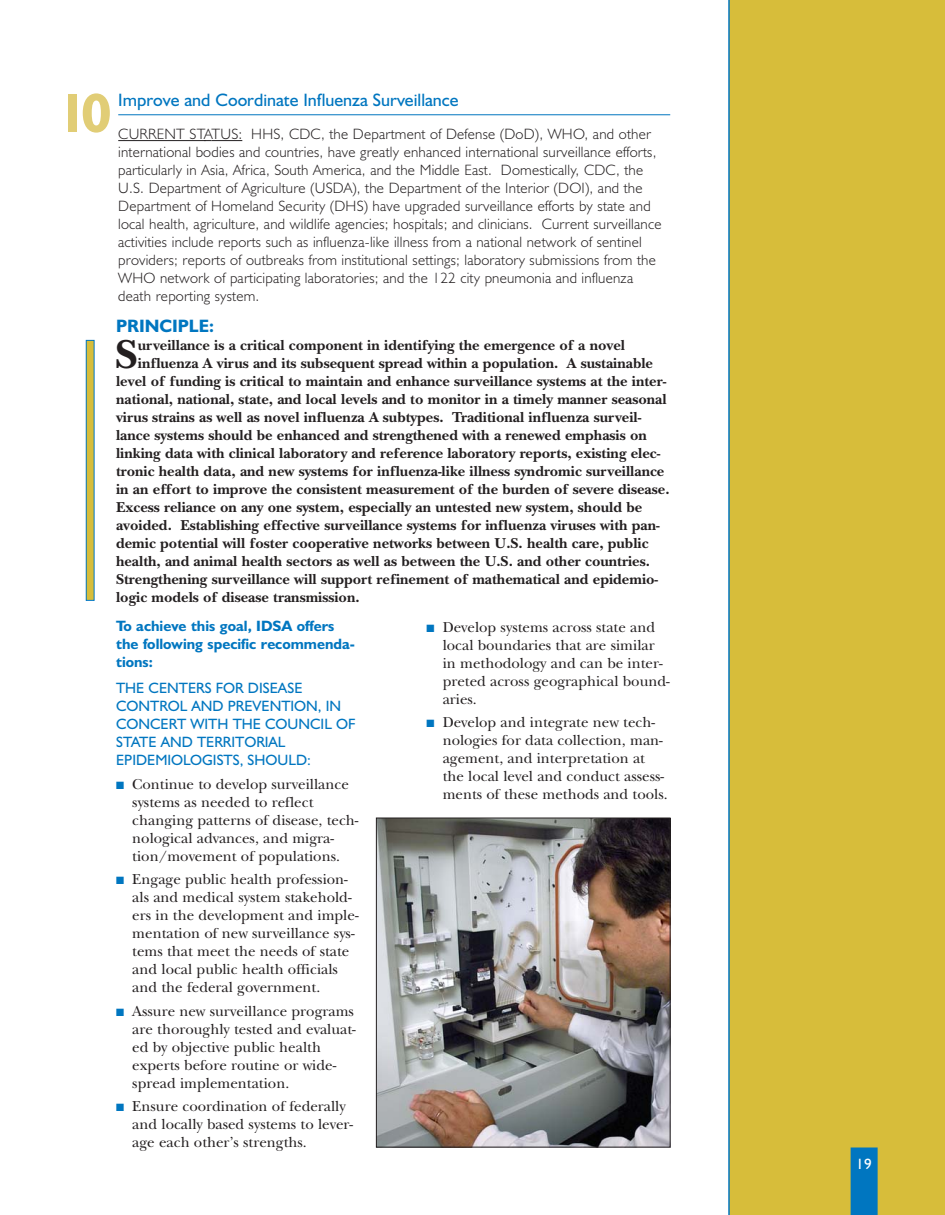
<style>
.page{position:relative;width:945px;height:1215px;background:#fff}
.page>*{position:absolute;margin:0;border:0;box-sizing:border-box;transform-origin:0 0}
.t1{font:700 55.5px "Humanist 521 BT";color:#e1cd76}
.t2{font:700 42.3px "New Baskerville";color:#231f20}
.t3{font:18px "Humanist 521 BT";color:#0076c0}
.t4{font:700 18px "Humanist 521 BT";color:#0076c0}
.t5{font:700 15px "New Baskerville";color:#231f20}
.t6{font:15px/18px "New Baskerville";color:#231f20}
.t7{font:300 15px/18px "Humanist 521 BT";letter-spacing:.015em;color:#231f20}
.t8{font:15px/18px "Humanist 521 BT";color:#0076c0}
.t9{font:700 15px/18px "Humanist 521 BT";color:#0076c0}
.t10{font:15px "Humanist 521 BT";color:#fff}
.s1{color:#0076c0}
</style>
<div class="page">
<div style="left:729px;top:0;width:216px;height:1215px;background:#d7bd3a"></div>
<div style="left:851px;top:1148px;width:27px;height:67px;background:#0076c0"></div>
<hr style="left:728px;top:0;width:2px;height:1215px;background:#0076c0">
<hr style="left:118px;top:114px;width:552px;height:1px;background:#0076c0">
<hr style="left:118px;top:140px;width:88px;height:1px;background:#231f20">
<hr style="left:212px;top:140px;width:30px;height:1px;background:#231f20">
<img style="left:378px;top:820px;width:291px;height:325px">
<div style="left:376px;top:818px;width:295px;height:329px;border:1px solid #231f20"></div>
<div style="left:86px;top:340px;width:8px;height:260px;background:#d7bd3a"></div>
<div style="left:86px;top:340px;width:9px;height:261px;border:1px solid #0076c0"></div>
<h1 class="t1" style="left:57px;top:94px;width:56px">10</h1>
<p class="t3" style="left:118px;top:94px;width:342px">Improve and Coordinate Influenza Surveillance</p>
<p class="t7" style="left:118px;top:127px;width:545px">CURRENT STATUS: HHS, CDC, the Department of Defense (DoD), WHO, and other international bodies and countries, have greatly enhanced international surveillance efforts, particularly in Asia, Africa, South America, and the Middle East. Domestically, CDC, the U.S. Department of Agriculture (USDA), the Department of the Interior (DOI), and the Department of Homeland Security (DHS) have upgraded surveillance efforts by state and local health, agriculture, and wildlife agencies; hospitals; and clinicians. Current surveillance activities include reports such as influenza-like illness from a national network of sentinel providers; reports of outbreaks from institutional settings; laboratory submissions from the WHO network of participating laboratories; and the 122 city pneumonia and influenza death reporting system.</p>
<p class="t4" style="left:116px;top:319px;width:99px">PRINCIPLE:</p>
<h2 class="t2" style="left:115px;top:339px;width:24px">S</h2>
<p class="t5" style="left:138px;top:340px;width:489px">urveillance is a critical component in identifying the emergence of a novel</p>
<p class="t5" style="left:138px;top:358px;width:517px">influenza A virus and its subsequent spread within a population. A sustainable</p>
<p class="t5" style="left:116px;top:376px;width:552px">level of funding is critical to maintain and enhance surveillance systems at the inter-</p>
<p class="t5" style="left:116px;top:394px;width:552px">national, national, state, and local levels and to monitor in a timely manner seasonal</p>
<p class="t5" style="left:116px;top:412px;width:527px">virus strains as well as novel influenza A subtypes. Traditional influenza surveil-</p>
<p class="t5" style="left:116px;top:430px;width:532px">lance systems should be enhanced and strengthened with a renewed emphasis on</p>
<p class="t5" style="left:116px;top:448px;width:546px">linking data with clinical laboratory and reference laboratory reports, existing elec-</p>
<p class="t5" style="left:116px;top:466px;width:550px">tronic health data, and new systems for influenza-like illness syndromic surveillance</p>
<p class="t5" style="left:116px;top:484px;width:555px">in an effort to improve the consistent measurement of the burden of severe disease.</p>
<p class="t5" style="left:116px;top:502px;width:528px">Excess reliance on any one system, especially an untested new system, should be</p>
<p class="t5" style="left:116px;top:520px;width:545px">avoided. Establishing effective surveillance systems for influenza viruses with pan-</p>
<p class="t5" style="left:116px;top:538px;width:534px">demic potential will foster cooperative networks between U.S. health care, public</p>
<p class="t5" style="left:116px;top:556px;width:535px">health, and animal health sectors as well as between the U.S. and other countries.</p>
<p class="t5" style="left:116px;top:574px;width:544px">Strengthening surveillance will support refinement of mathematical and epidemio-</p>
<p class="t5" style="left:116px;top:592px;width:245px">logic models of disease transmission.</p>
<p class="t9" style="left:116px;top:618px;width:240px">To achieve this goal, IDSA offers the following specific recommenda&shy;tions:</p>
<p class="t8" style="left:116px;top:681px;width:241px">THE CENTERS FOR DISEASE<br>CONTROL AND PREVENTION, IN<br>CONCERT WITH THE COUNCIL OF<br>STATE AND TERRITORIAL<br>EPIDEMIOLOGISTS, SHOULD:</p>
<p class="t6" style="left:132px;top:777px;width:228px;text-indent:-16px"><span class="s1">■</span> Continue to develop surveillance systems as needed to reflect changing patterns of disease, tech&shy;nological advances, and migra&shy;tion/movement of populations.</p>
<p class="t6" style="left:132px;top:872px;width:228px;text-indent:-16px"><span class="s1">■</span> Engage public health profession&shy;als and medical system stakehold&shy;ers in the development and imple&shy;mentation of new surveillance sys&shy;tems that meet the needs of state and local public health officials and the federal government.</p>
<p class="t6" style="left:132px;top:1004px;width:225px;text-indent:-16px"><span class="s1">■</span> Assure new surveillance programs are thoroughly tested and evaluat&shy;ed by objective public health experts before routine or wide&shy;spread implementation.</p>
<p class="t6" style="left:132px;top:1099px;width:222px;text-indent:-16px"><span class="s1">■</span> Ensure coordination of federally and locally based systems to lever&shy;age each other’s strengths.</p>
<p class="t6" style="left:443px;top:620px;width:229px;text-indent:-16px"><span class="s1">■</span> Develop systems across state and local boundaries that are similar in methodology and can be inter&shy;preted across geographical bound&shy;aries.</p>
<p class="t6" style="left:443px;top:715px;width:227px;text-indent:-16px"><span class="s1">■</span> Develop and integrate new tech&shy;nologies for data collection, man&shy;agement, and interpretation at the local level and conduct assess&shy;ments of these methods and tools.</p>
<p class="t10" style="left:856px;top:1159px;width:17px">19</p>
</div>
